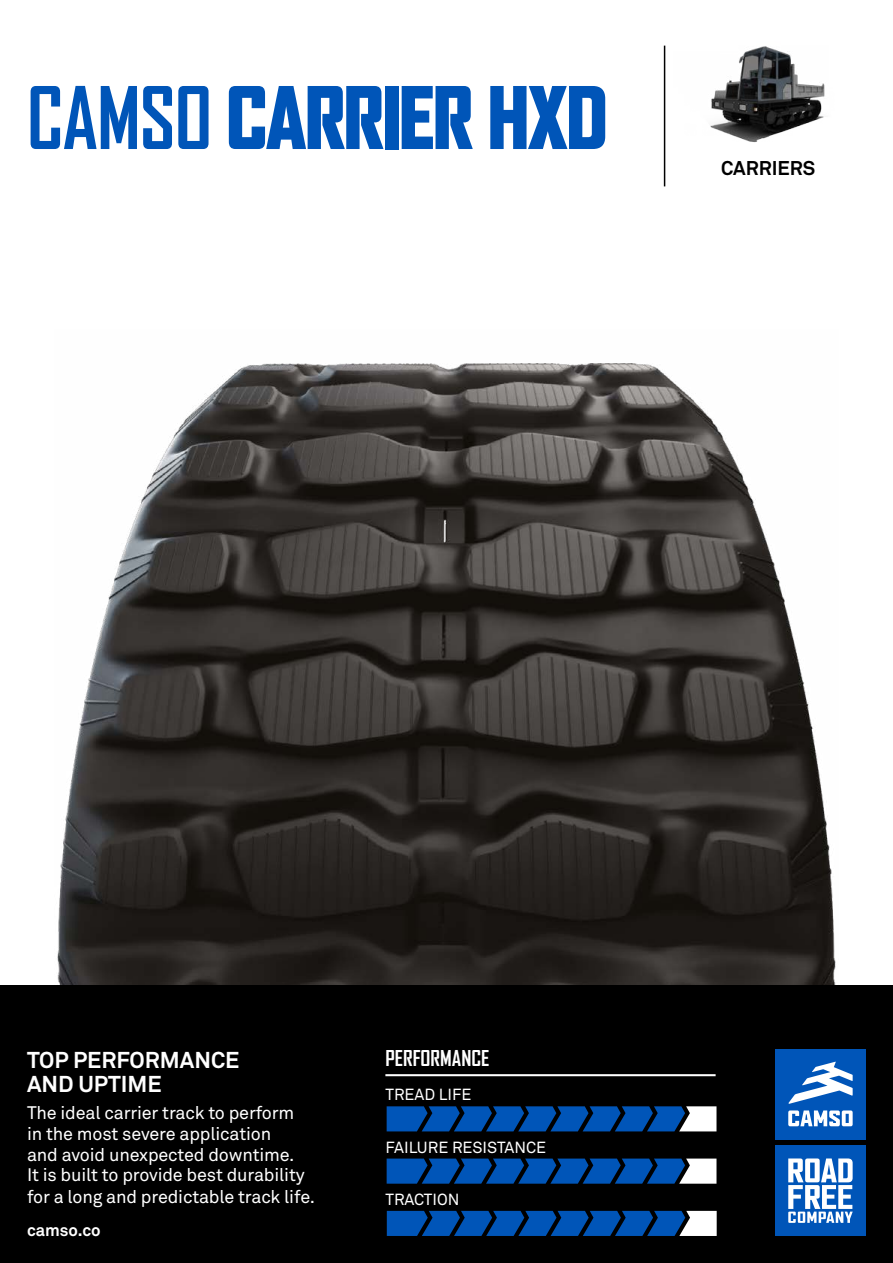
<style>
.page{position:relative;width:893px;height:1263px;background:#fff}
.page>*{position:absolute;margin:0;border:0;box-sizing:border-box;transform-origin:0 0}
.t1{font:900 82.5px "Agency FB";letter-spacing:-.01em;color:#0055b8;scale:.95 1}
.t2{font:700 22.65px/24.3px "Akkurat Office";color:#fff}
.t3{font:700 21px "Agency FB";color:#fff}
.t4{font:700 19.65px "Akkurat Office";color:#000}
.t5{font:18px/20.9px "Akkurat Office";letter-spacing:-.01em;color:#fff}
.t6{font:700 16.65px "Akkurat Office";color:#fff}
.t7{font:15.9px "Akkurat Office";color:#fff}
.s1{font-weight:700}
</style>
<div class="page">
<img style="left:54px;top:363px;width:785px;height:623px">
<div style="left:0;top:986px;width:893px;height:277px;background:#000"></div>
<div style="left:775px;top:1049px;width:90px;height:90px;background:#0055b8"></div>
<svg style="left:788px;top:1110px;width:65px;height:16px"></svg>
<svg style="left:788px;top:1062px;width:65px;height:42px"></svg>
<div style="left:775px;top:1145px;width:90px;height:91px;background:#0055b8"></div>
<svg style="left:788px;top:1158px;width:65px;height:65px"></svg>
<hr style="left:385px;top:1074px;width:331px;height:2px;background:#fff">
<svg style="left:387px;top:1106px;width:329px;height:25px;background:#1758a4"></svg>
<svg style="left:387px;top:1211px;width:330px;height:25px;background:#1759a6"></svg>
<svg style="left:387px;top:1158px;width:329px;height:26px;background:#1656a0"></svg>
<img style="left:710px;top:46px;width:115px;height:97px">
<hr style="left:664px;top:46px;width:1px;height:140px;background:#000">
<h1 class="t1" style="left:27px;top:70px;width:612px"><span class="s1">CAMSO</span> CARRIER HXD</h1>
<p class="t4" style="left:721px;top:156px;width:96px">CARRIERS</p>
<p class="t2" style="left:27px;top:1048px;width:214px">TOP PERFORMANCE<br>AND UPTIME</p>
<p class="t5" style="left:27px;top:1103px;width:289px">The ideal carrier track to perform<br>in the most severe application<br>and avoid unexpected downtime.<br>It is built to provide best durability for a long and predictable track life.</p>
<p class="t6" style="left:27px;top:1220px;width:75px">camso.co</p>
<p class="t3" style="left:385px;top:1046px;width:105px">PERFORMANCE</p>
<p class="t7" style="left:385px;top:1085px;width:88px">TREAD LIFE</p>
<p class="t7" style="left:385px;top:1138px;width:162px">FAILURE RESISTANCE</p>
<p class="t7" style="left:385px;top:1190px;width:76px">TRACTION</p>
</div>
